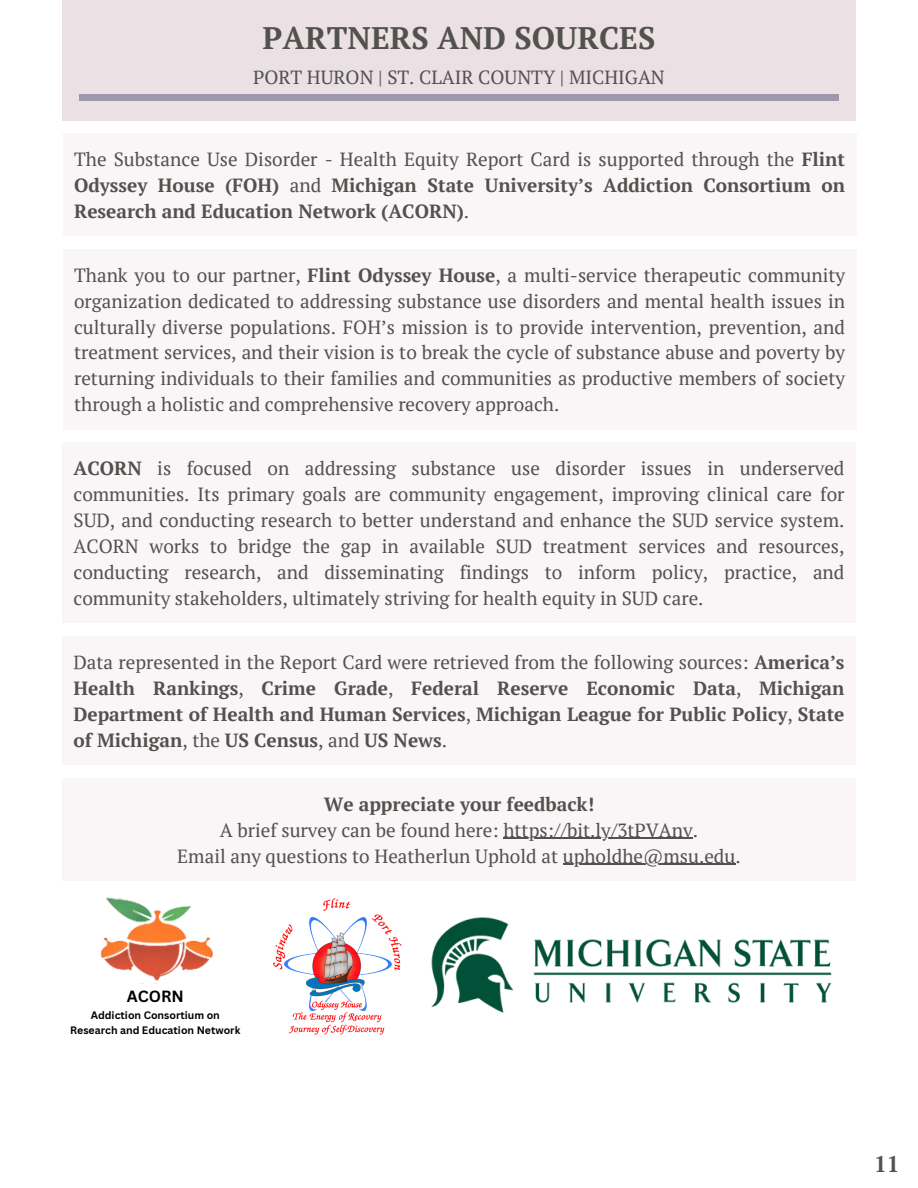
<style>
.page{position:relative;width:918px;height:1188px;background:#fff}
.page>*{position:absolute;margin:0;border:0;box-sizing:border-box;transform-origin:0 0}
.t1{font:700 31.05px "PT Serif";color:#51514d}
.t2{font:700 22.5px "PT Serif";color:#51514d}
.t3{font:19.05px/25.8px "PT Serif";color:#51514d;text-align:justify}
.t4{font:700 19.05px/25.8px "PT Serif";color:#51514d;text-align:justify}
.t5{font:700 15.75px "Canva Sans";color:#000}
.t6{font:700 10.5px/14.4px "Canva Sans";color:#000;text-align:center}
.s1{font-weight:400}
.s2{font-weight:700}
</style>
<div class="page">
<div style="left:62px;top:0;width:794px;height:120px;background:#ebe0e3"></div>
<div style="left:79px;top:95px;width:760px;height:5px;background:#9e98af"></div>
<div style="left:62px;top:443px;width:794px;height:180px;background:#faf6f7"></div>
<div style="left:62px;top:636px;width:794px;height:129px;background:#faf6f7"></div>
<div style="left:62px;top:778px;width:794px;height:103px;background:#faf6f7"></div>
<hr style="left:503px;top:838px;width:190px;height:1px;background:#51514d">
<hr style="left:563px;top:864px;width:172px;height:1px;background:#51514d">
<div style="left:63px;top:249px;width:793px;height:180px;background:#faf6f7"></div>
<img style="left:273px;top:898px;width:129px;height:137px">
<img style="left:431px;top:917px;width:401px;height:96px">
<img style="left:100px;top:897px;width:113px;height:84px">
<div style="left:63px;top:133px;width:793px;height:103px;background:#faf6f7"></div>
<p class="t1" style="left:263px;top:17px;width:394px">PARTNERS AND SOURCES</p>
<p class="t3" style="left:253px;top:64px;width:413px">PORT HURON | ST. CLAIR COUNTY | MICHIGAN</p>
<p class="t4" style="left:74px;top:146px;width:773px"><span class="s1">The Substance Use Disorder - Health Equity Report Card is supported through the</span> Flint Odyssey House (FOH) <span class="s1">and</span> Michigan State University’s Addiction Consortium on Research and Education Network (ACORN)<span class="s1">.</span></p>
<p class="t3" style="left:74px;top:262px;width:773px">Thank you to our partner, <span class="s2">Flint Odyssey House</span>, a multi-service therapeutic community organization dedicated to addressing substance use disorders and mental health issues in culturally diverse populations. FOH’s mission is to provide intervention, prevention, and treatment services, and their vision is to break the cycle of substance abuse and poverty by returning individuals to their families and communities as productive members of society through a holistic and comprehensive recovery approach.</p>
<h2 class="t3" style="left:73px;top:455px;width:773px"><span class="s2">ACORN</span> is focused on addressing substance use disorder issues in underserved communities. Its primary goals are community engagement, improving clinical care for SUD, and conducting research to better understand and enhance the SUD service system.<br>ACORN works to bridge the gap in available SUD treatment services and resources, conducting research, and disseminating findings to inform policy, practice, and community stakeholders, ultimately striving for health equity in SUD care.</h2>
<p class="t4" style="left:73px;top:649px;width:773px"><span class="s1">Data represented in the Report Card were retrieved from the following sources:</span> America’s Health Rankings<span class="s1">,</span> Crime Grade<span class="s1">,</span> Federal Reserve Economic Data<span class="s1">,</span> Michigan Department of Health and Human Services<span class="s1">,</span> Michigan League for Public Policy<span class="s1">,</span> State of Michigan<span class="s1">, the</span> US Census<span class="s1">, and</span> US News<span class="s1">.</span></p>
<h1 class="t4" style="left:324px;top:791px;width:272px">We appreciate your feedback!</h1>
<p class="t3" style="left:220px;top:817px;width:480px">A brief survey can be found here: https://bit.ly/3tPVAnv.</p>
<p class="t3" style="left:177px;top:843px;width:565px">Email any questions to Heatherlun Uphold at upholdhe@msu.edu.</p>
<p class="t5" style="left:127px;top:985px;width:59px">ACORN</p>
<p class="t6" style="left:70px;top:1008px;width:172px">Addiction Consortium on<br>Research and Education Network</p>
<p class="t2" style="left:874px;top:1148px;width:27px">11</p>
</div>
